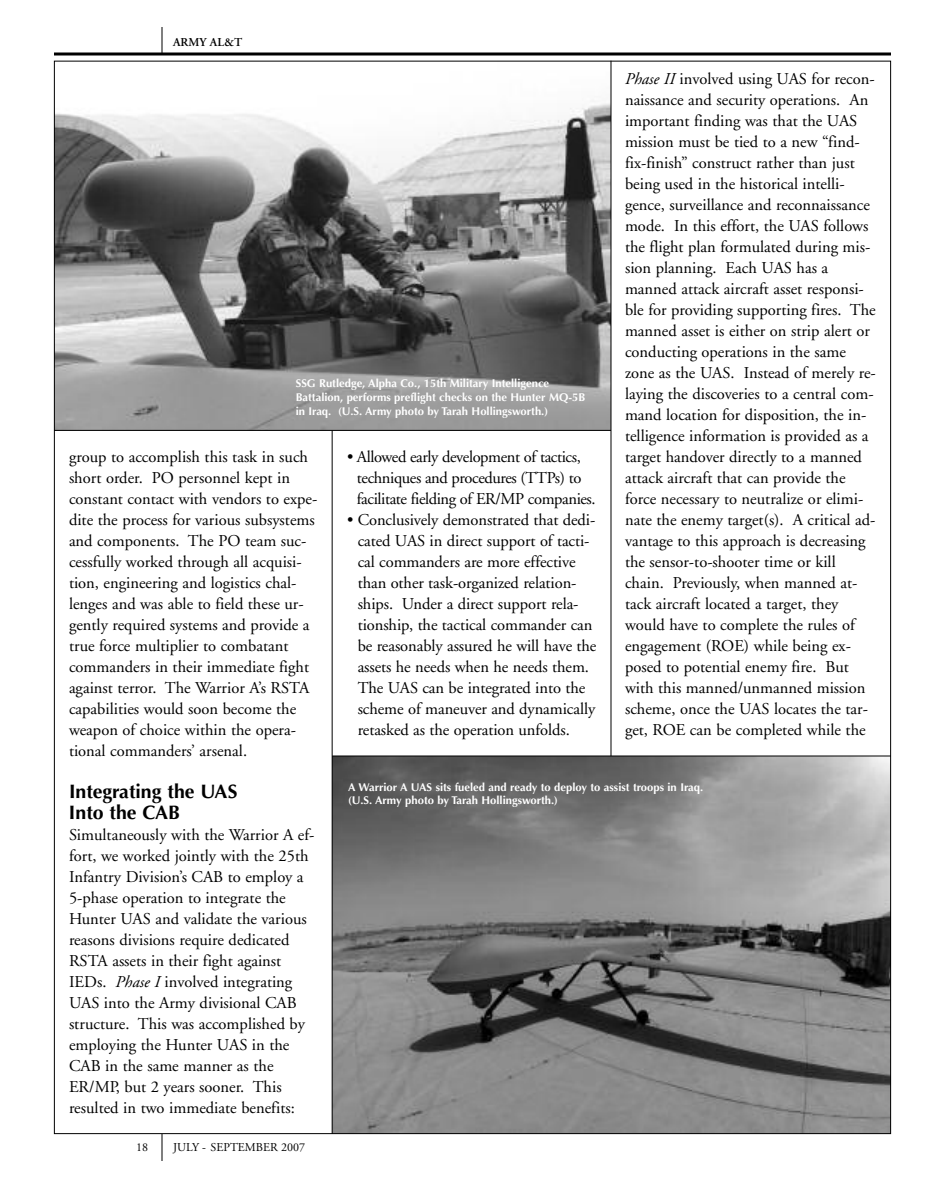
<style>
.page{position:relative;width:945px;height:1188px;background:#fff}
.page>*{position:absolute;margin:0;border:0;box-sizing:border-box;transform-origin:0 0}
.t1{font:700 19.5px/21px "Optima";color:#000}
.t2{font:16.5px/21px "Adobe Garamond";color:#000}
.t3{font:16.5px/21px "Adobe Garamond";letter-spacing:-.025em;color:#000}
.t4{font:12px "Adobe Garamond";color:#000}
.t5{font:600 12px "Adobe Garamond";color:#000}
.t6{font:700 11.25px/13.8px "Optima";color:#fff}
.s1{font-style:italic}
</style>
<div class="page">
<svg style="left:54px;top:52px;width:837px;height:4px;background:#3f3f3f"></svg>
<svg style="left:162px;top:27px;width:1px;height:27px"></svg>
<svg style="left:162px;top:1134px;width:1px;height:27px"></svg>
<img style="left:56px;top:63px;width:555px;height:367px">
<hr style="left:611px;top:61px;width:1px;height:1073px;background:#000">
<img style="left:333px;top:757px;width:556px;height:375px">
<hr style="left:332px;top:430px;width:1px;height:704px;background:#000">
<hr style="left:54px;top:430px;width:557px;height:1px;background:#000">
<hr style="left:332px;top:756px;width:559px;height:1px;background:#000">
<p class="t5" style="left:173px;top:37px;width:71px">ARMY AL&amp;T</p>
<p class="t2" style="left:625px;top:70px;width:252px"><span class="s1">Phase II</span> involved using UAS for recon&shy;naissance and security operations. An important finding was that the UAS mission must be tied to a new “find&shy;fix-finish” construct rather than just being used in the historical intelli&shy;gence, surveillance and reconnaissance mode. In this effort, the UAS follows the flight plan formulated during mis&shy;sion planning. Each UAS has a manned attack aircraft asset responsi&shy;ble for providing supporting fires. The manned asset is either on strip alert or conducting operations in the same zone as the UAS. Instead of merely re&shy;laying the discoveries to a central com&shy;mand location for disposition, the in&shy;telligence information is provided as a target handover directly to a manned attack aircraft that can provide the force necessary to neutralize or elimi&shy;nate the enemy target(s). A critical ad&shy;vantage to this approach is decreasing the sensor-to-shooter time or kill chain. Previously, when manned at&shy;tack aircraft located a target, they would have to complete the rules of engagement (ROE) while being ex&shy;posed to potential enemy fire. But with this manned/unmanned mission scheme, once the UAS locates the tar&shy;get, ROE can be completed while the</p>
<p class="t6" style="left:296px;top:378px;width:291px">SSG Rutledge, Alpha Co., 15th Military Intelligence<br>Battalion, performs preflight checks on the Hunter MQ-5B in Iraq. (U.S. Army photo by Tarah Hollingsworth.)</p>
<p class="t3" style="left:357px;top:448px;width:240px;text-indent:-10px">• Allowed early development of tactics, techniques and procedures (TTPs) to facilitate fielding of ER/MP companies.</p>
<p class="t2" style="left:358px;top:511px;width:240px;text-indent:-11px">• Conclusively demonstrated that dedi&shy;cated UAS in direct support of tacti&shy;cal commanders are more effective than other task-organized relation&shy;ships. Under a direct support rela&shy;tionship, the tactical commander can be reasonably assured he will have the assets he needs when he needs them.<br>The UAS can be integrated into the scheme of maneuver and dynamically retasked as the operation unfolds.</p>
<p class="t2" style="left:69px;top:448px;width:250px">group to accomplish this task in such short order. PO personnel kept in constant contact with vendors to expe&shy;dite the process for various subsystems and components. The PO team suc&shy;cessfully worked through all acquisi&shy;tion, engineering and logistics chal&shy;lenges and was able to field these ur&shy;gently required systems and provide a true force multiplier to combatant commanders in their immediate fight against terror. The Warrior A’s RSTA capabilities would soon become the weapon of choice within the opera&shy;tional commanders’ arsenal.</p>
<p class="t1" style="left:69px;top:783px;width:170px">Integrating the UAS<br>Into the CAB</p>
<p class="t2" style="left:69px;top:826px;width:247px">Simultaneously with the Warrior A ef&shy;fort, we worked jointly with the 25th Infantry Division’s CAB to employ a 5-phase operation to integrate the Hunter UAS and validate the various reasons divisions require dedicated RSTA assets in their fight against IEDs. <span class="s1">Phase I</span> involved integrating UAS into the Army divisional CAB structure. This was accomplished by employing the Hunter UAS in the CAB in the same manner as the ER/MP, but 2 years sooner. This resulted in two immediate benefits:</p>
<p class="t6" style="left:348px;top:781px;width:356px">A Warrior A UAS sits fueled and ready to deploy to assist troops in Iraq. (U.S. Army photo by Tarah Hollingsworth.)</p>
<p class="t4" style="left:136px;top:1142px;width:13px">18</p>
<p class="t4" style="left:173px;top:1142px;width:134px">JULY - SEPTEMBER 2007</p>
</div>
